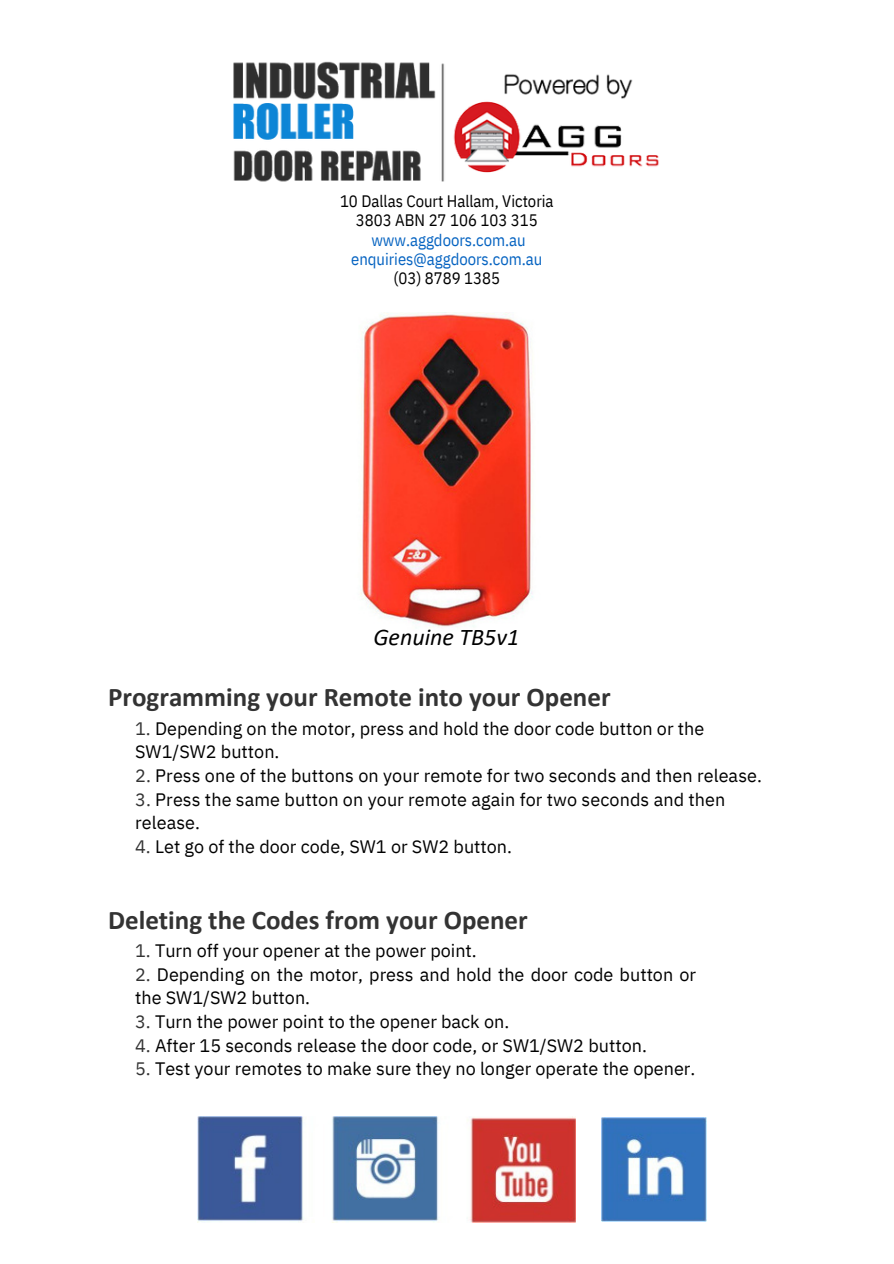
<style>
.page{position:relative;width:894px;height:1264px;background:#fff}
.page>*{position:absolute;margin:0;border:0;box-sizing:border-box;transform-origin:0 0}
.t1{font:700 27px "Calibri";color:#333}
.t2{font:italic 24px "Calibri";color:#000}
.t3{font:18px/23.7px "IBM Plex Sans";color:#000}
.t4{font:16.5px/19.2px "IBM Plex Sans Cond";color:#000;text-align:center}
.t5{font:16.5px/19.2px "IBM Plex Sans Cond";color:#0563c1;text-align:center}
.s1{color:#333}
</style>
<div class="page">
<img style="left:360px;top:313px;width:173px;height:315px">
<img style="left:198px;top:1116px;width:377px;height:106px">
<img style="left:601px;top:1117px;width:105px;height:104px">
<img style="left:233px;top:61px;width:426px;height:121px">
<p class="t4" style="left:340px;top:191px;width:215px">10 Dallas Court Hallam, Victoria<br>3803 ABN 27 106 103 315</p>
<p class="t5" style="left:351px;top:230px;width:193px">www.aggdoors.com.au enquiries@aggdoors.com.au</p>
<p class="t4" style="left:393px;top:268px;width:108px">(03) 8789 1385</p>
<p class="t2" style="left:373px;top:627px;width:147px">Genuine TB5v1</p>
<h1 class="t1" style="left:108px;top:686px;width:504px">Programming your Remote into your Opener</h1>
<p class="t3" style="left:135px;top:716px;width:570px"><span class="s1">1.</span> Depending on the motor, press and hold the door code button or the<br>SW1/SW2 button.</p>
<p class="t3" style="left:135px;top:763px;width:628px"><span class="s1">2.</span> Press one of the buttons on your remote for two seconds and then release.</p>
<p class="t3" style="left:135px;top:787px;width:591px"><span class="s1">3.</span> Press the same button on your remote again for two seconds and then release.</p>
<p class="t3" style="left:135px;top:834px;width:378px"><span class="s1">4.</span> Let go of the door code, SW1 or SW2 button.</p>
<h2 class="t1" style="left:108px;top:908px;width:421px">Deleting the Codes from your Opener</h2>
<p class="t3" style="left:135px;top:938px;width:343px"><span class="s1">1.</span> Turn off your opener at the power point.</p>
<p class="t3" style="left:135px;top:962px;width:562px"><span class="s1">2.</span> Depending on the motor, press and hold the door code button or the SW1/SW2 button.</p>
<p class="t3" style="left:135px;top:1009px;width:375px"><span class="s1">3.</span> Turn the power point to the opener back on.</p>
<h1 class="t3" style="left:135px;top:1032px;width:513px"><span class="s1">4.</span> After 15 seconds release the door code, or SW1/SW2 button.</h1>
<p class="t3" style="left:135px;top:1056px;width:561px"><span class="s1">5.</span> Test your remotes to make sure they no longer operate the opener.</p>
</div>
